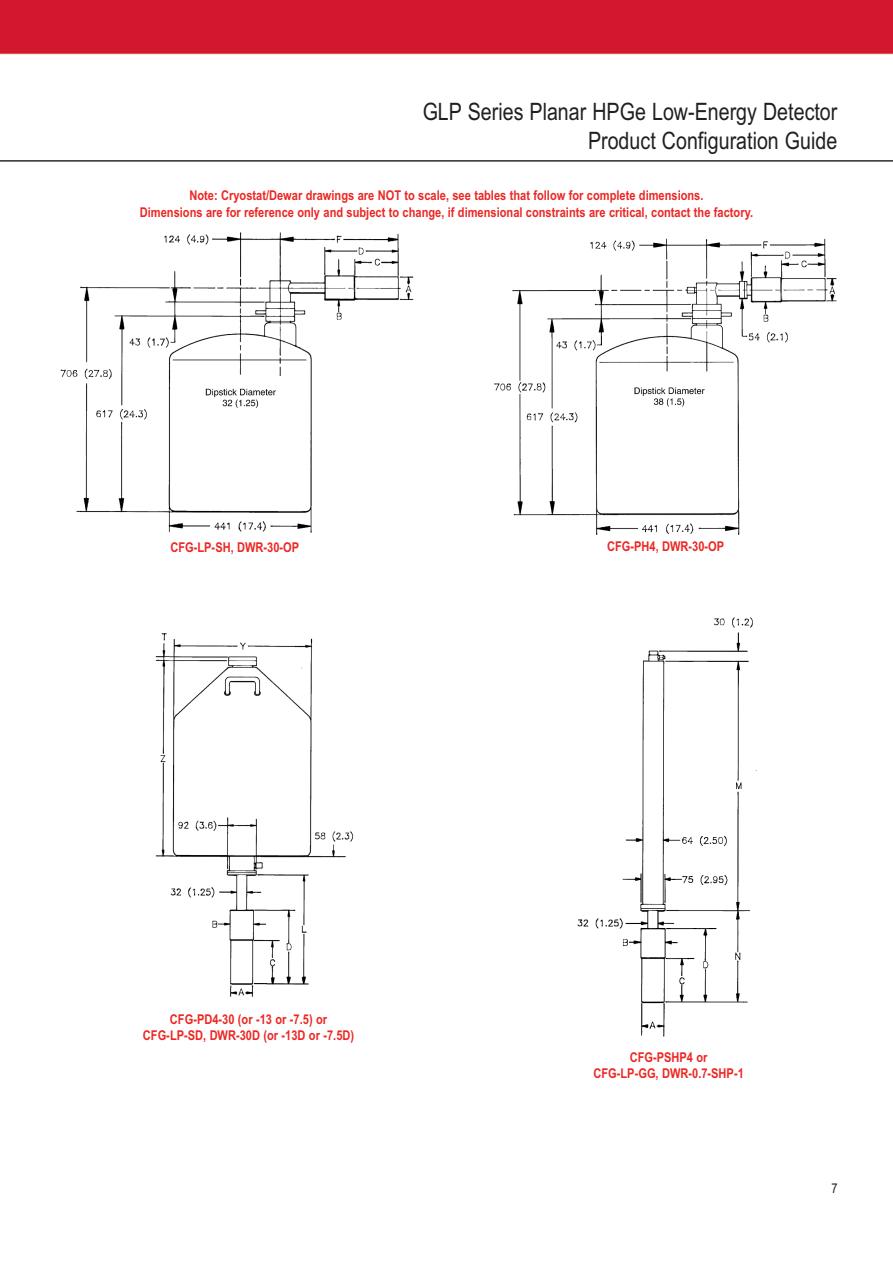
<style>
.page{position:relative;width:893px;height:1263px;background:#fff}
.page>*{position:absolute;margin:0;border:0;box-sizing:border-box;transform-origin:0 0}
.t1{font:24px/28.8px "Arial Narrow";color:#231f20;text-align:right}
.t2{font:700 13.5px/16.5px "Arial Narrow";color:#ec2724;text-align:center}
.t3{font:13.5px "Arial Narrow";color:#231f20}
</style>
<div class="page">
<img style="left:0;top:0;width:893px;height:535px">
<div style="left:259px;top:61px;width:580px;height:94px;background:#fff"></div>
<img style="left:55px;top:227px;width:361px;height:306px">
<img style="left:491px;top:234px;width:348px;height:300px">
<img style="left:155px;top:633px;width:199px;height:364px">
<img style="left:577px;top:617px;width:180px;height:420px">
<h1 class="t1" style="left:423px;top:97px;width:416px">GLP Series Planar HPGe Low-Energy Detector<br>Product Configuration Guide</h1>
<p class="t2" style="left:140px;top:188px;width:615px">Note: Cryostat/Dewar drawings are NOT to scale, see tables that follow for complete dimensions.<br>Dimensions are for reference only and subject to change, if dimensional constraints are critical, contact the factory.</p>
<p class="t2" style="left:170px;top:539px;width:130px">CFG-LP-SH, DWR-30-OP</p>
<p class="t2" style="left:607px;top:538px;width:119px">CFG-PH4, DWR-30-OP</p>
<p class="t2" style="left:143px;top:1011px;width:213px">CFG-PD4-30 (or -13 or -7.5) or<br>CFG-LP-SD, DWR-30D (or -13D or -7.5D)</p>
<p class="t2" style="left:593px;top:1049px;width:152px">CFG-PSHP4 or<br>CFG-LP-GG, DWR-0.7-SHP-1</p>
<p class="t3" style="left:831px;top:1181px;width:8px">7</p>
</div>
